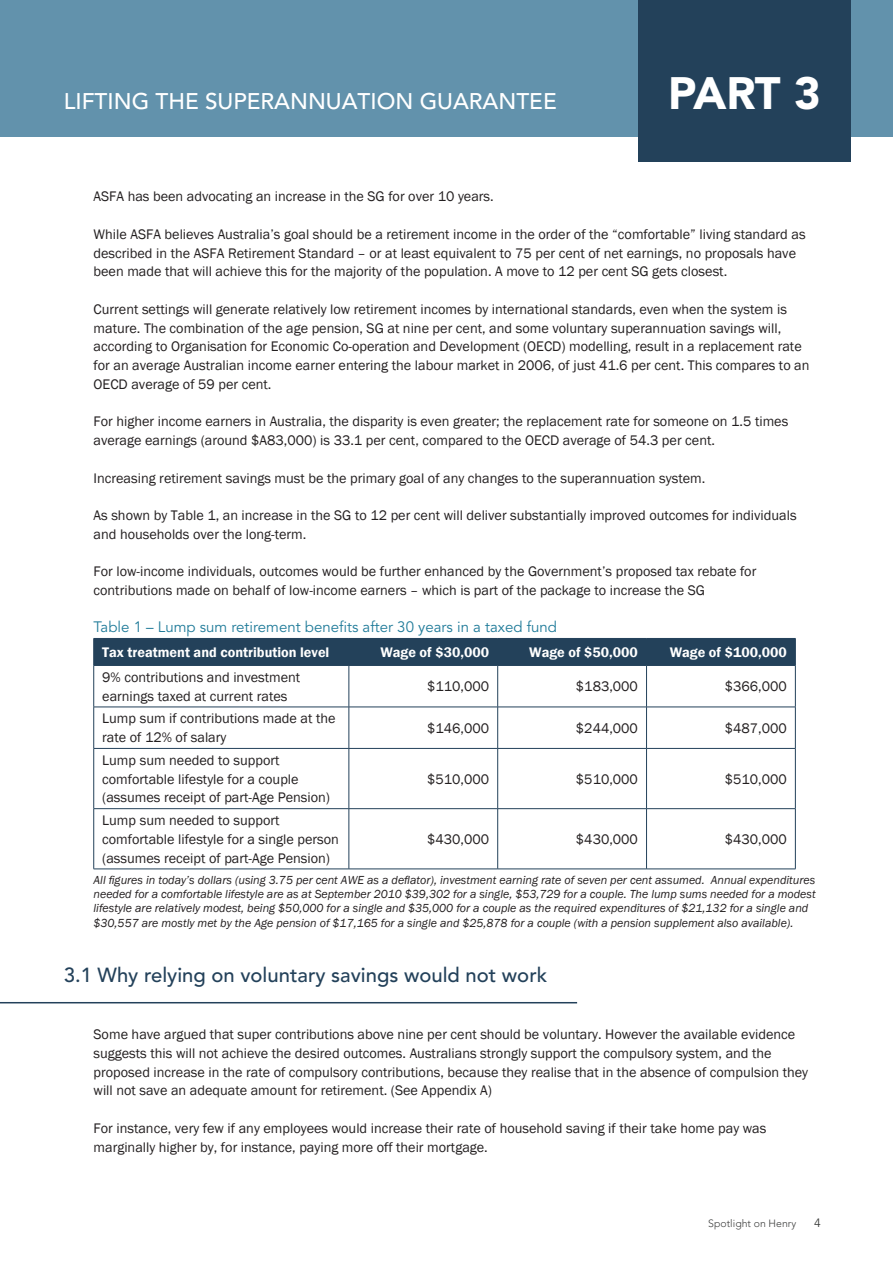
<style>
.page{position:relative;width:893px;height:1263px;background:#fff}
.page>*{position:absolute;margin:0;border:0;box-sizing:border-box;transform-origin:0 0}
.t1{font:900 45px "Avenir";color:#fff}
.t2{font:500 22.5px "Avenir";color:#fff}
.t3{font:500 20.25px "Avenir";color:#23415a}
.t4{font:15px "Avenir";color:#207b99}
.t5{font:14.25px/18.8px "Franklin Gothic";color:#231f20}
.t6{font:600 14.25px "Franklin Gothic";color:#fff}
.t7{font:italic 12px/14.4px "Franklin Gothic";color:#231f20}
.t8{font:12px "Avenir";color:#3d3e3d}
.t9{font:300 10.5px "Avenir";color:#3d3e3d}
</style>
<div class="page">
<div style="left:93px;top:638px;width:703px;height:27px;background:#23415a"></div>
<hr style="left:94px;top:665px;width:255px;height:1px;background:#23415a">
<hr style="left:93px;top:666px;width:1px;height:41px;background:#23415a">
<hr style="left:349px;top:665px;width:149px;height:1px;background:#23415a">
<hr style="left:349px;top:666px;width:1px;height:41px;background:#23415a">
<hr style="left:498px;top:665px;width:148px;height:1px;background:#23415a">
<hr style="left:497px;top:666px;width:1px;height:41px;background:#23415a">
<hr style="left:646px;top:665px;width:149px;height:1px;background:#23415a">
<hr style="left:646px;top:666px;width:1px;height:41px;background:#23415a">
<hr style="left:795px;top:666px;width:1px;height:41px;background:#23415a">
<hr style="left:94px;top:707px;width:255px;height:1px;background:#23415a">
<hr style="left:93px;top:707px;width:1px;height:41px;background:#23415a">
<hr style="left:349px;top:707px;width:149px;height:1px;background:#23415a">
<hr style="left:349px;top:707px;width:1px;height:41px;background:#23415a">
<hr style="left:498px;top:707px;width:148px;height:1px;background:#23415a">
<hr style="left:497px;top:707px;width:1px;height:41px;background:#23415a">
<hr style="left:646px;top:707px;width:149px;height:1px;background:#23415a">
<hr style="left:646px;top:707px;width:1px;height:41px;background:#23415a">
<hr style="left:795px;top:707px;width:1px;height:41px;background:#23415a">
<hr style="left:94px;top:748px;width:255px;height:1px;background:#23415a">
<hr style="left:93px;top:749px;width:1px;height:59px;background:#23415a">
<hr style="left:349px;top:748px;width:149px;height:1px;background:#23415a">
<hr style="left:349px;top:749px;width:1px;height:59px;background:#23415a">
<hr style="left:498px;top:748px;width:148px;height:1px;background:#23415a">
<hr style="left:497px;top:749px;width:1px;height:59px;background:#23415a">
<hr style="left:646px;top:748px;width:149px;height:1px;background:#23415a">
<hr style="left:646px;top:749px;width:1px;height:59px;background:#23415a">
<hr style="left:795px;top:749px;width:1px;height:59px;background:#23415a">
<hr style="left:94px;top:808px;width:255px;height:1px;background:#23415a">
<hr style="left:93px;top:809px;width:1px;height:60px;background:#23415a">
<hr style="left:349px;top:808px;width:149px;height:1px;background:#23415a">
<hr style="left:349px;top:809px;width:1px;height:60px;background:#23415a">
<hr style="left:498px;top:808px;width:148px;height:1px;background:#23415a">
<hr style="left:497px;top:809px;width:1px;height:60px;background:#23415a">
<hr style="left:646px;top:808px;width:149px;height:1px;background:#23415a">
<hr style="left:646px;top:809px;width:1px;height:60px;background:#23415a">
<hr style="left:795px;top:809px;width:1px;height:60px;background:#23415a">
<hr style="left:94px;top:869px;width:255px;height:1px;background:#23415a">
<hr style="left:349px;top:869px;width:149px;height:1px;background:#23415a">
<hr style="left:498px;top:869px;width:148px;height:1px;background:#23415a">
<hr style="left:646px;top:869px;width:149px;height:1px;background:#23415a">
<div style="left:0;top:0;width:893px;height:136px;background:#6292ac"></div>
<div style="left:638px;top:0;width:213px;height:162px;background:#23415a"></div>
<hr style="left:0;top:1002px;width:577px;height:1px;background:#23415a">
<h2 class="t2" style="left:64px;top:91px;width:494px">LIFTING THE SUPERANNUATION GUARANTEE</h2>
<h1 class="t1" style="left:668px;top:67px;width:154px">PART 3</h1>
<p class="t5" style="left:94px;top:188px;width:402px">ASFA has been advocating an increase in the SG for over 10 years.</p>
<p class="t5" style="left:94px;top:225px;width:714px">While ASFA believes Australia’s goal should be a retirement income in the order of the “comfortable” living standard as described in the ASFA Retirement Standard – or at least equivalent to 75 per cent of net earnings, no proposals have been made that will achieve this for the majority of the population. A move to 12 per cent SG gets closest.</p>
<p class="t5" style="left:94px;top:300px;width:717px">Current settings will generate relatively low retirement incomes by international standards, even when the system is mature. The combination of the age pension, SG at nine per cent, and some voluntary superannuation savings will, according to Organisation for Economic Co-operation and Development (OECD) modelling, result in a replacement rate for an average Australian income earner entering the labour market in 2006, of just 41.6 per cent. This compares to an OECD average of 59 per cent.</p>
<p class="t5" style="left:94px;top:413px;width:696px">For higher income earners in Australia, the disparity is even greater; the replacement rate for someone on 1.5 times average earnings (around $A83,000) is 33.1 per cent, compared to the OECD average of 54.3 per cent.</p>
<p class="t5" style="left:94px;top:469px;width:613px">Increasing retirement savings must be the primary goal of any changes to the superannuation system.</p>
<p class="t5" style="left:94px;top:507px;width:705px">As shown by Table 1, an increase in the SG to 12 per cent will deliver substantially improved outcomes for individuals and households over the long-term.</p>
<p class="t5" style="left:94px;top:563px;width:664px">For low-income individuals, outcomes would be further enhanced by the Government’s proposed tax rebate for contributions made on behalf of low-income earners – which is part of the package to increase the SG</p>
<p class="t4" style="left:94px;top:618px;width:465px">Table 1 – Lump sum retirement benefits after 30 years in a taxed fund</p>
<p class="t6" style="left:102px;top:646px;width:229px">Tax treatment and contribution level</p>
<p class="t6" style="left:380px;top:646px;width:110px">Wage of $30,000</p>
<p class="t6" style="left:529px;top:646px;width:110px">Wage of $50,000</p>
<p class="t6" style="left:670px;top:646px;width:119px">Wage of $100,000</p>
<p class="t5" style="left:102px;top:668px;width:200px">9% contributions and investment earnings taxed at current rates</p>
<p class="t5" style="left:427px;top:678px;width:64px">$110,000</p>
<p class="t5" style="left:576px;top:678px;width:64px">$183,000</p>
<p class="t5" style="left:725px;top:678px;width:64px">$366,000</p>
<p class="t5" style="left:102px;top:710px;width:235px">Lump sum if contributions made at the rate of 12% of salary</p>
<p class="t5" style="left:427px;top:719px;width:64px">$146,000</p>
<p class="t5" style="left:576px;top:719px;width:64px">$244,000</p>
<p class="t5" style="left:725px;top:719px;width:64px">$487,000</p>
<p class="t5" style="left:102px;top:751px;width:229px">Lump sum needed to support comfortable lifestyle for a couple (assumes receipt of part-Age Pension)</p>
<p class="t5" style="left:427px;top:770px;width:64px">$510,000</p>
<p class="t5" style="left:576px;top:770px;width:64px">$510,000</p>
<p class="t5" style="left:725px;top:770px;width:64px">$510,000</p>
<p class="t5" style="left:102px;top:812px;width:238px">Lump sum needed to support comfortable lifestyle for a single person (assumes receipt of part-Age Pension)</p>
<p class="t5" style="left:427px;top:830px;width:64px">$430,000</p>
<p class="t5" style="left:576px;top:830px;width:64px">$430,000</p>
<p class="t5" style="left:725px;top:830px;width:64px">$430,000</p>
<p class="t7" style="left:94px;top:872px;width:724px">All figures in today’s dollars (using 3.75 per cent AWE as a deflator), investment earning rate of seven per cent assumed. Annual expenditures needed for a comfortable lifestyle are as at September 2010 $39,302 for a single, $53,729 for a couple. The lump sums needed for a modest lifestyle are relatively modest, being $50,000 for a single and $35,000 for a couple as the required expenditures of $21,132 for a single and $30,557 are mostly met by the Age pension of $17,165 for a single and $25,878 for a couple (with a pension supplement also available).</p>
<h3 class="t3" style="left:64px;top:966px;width:485px">3.1 Why relying on voluntary savings would not work</h3>
<p class="t5" style="left:94px;top:1026px;width:716px">Some have argued that super contributions above nine per cent should be voluntary. However the available evidence suggests this will not achieve the desired outcomes. Australians strongly support the compulsory system, and the proposed increase in the rate of compulsory contributions, because they realise that in the absence of compulsion they will not save an adequate amount for retirement. (See Appendix A)</p>
<p class="t5" style="left:94px;top:1119px;width:674px">For instance, very few if any employees would increase their rate of household saving if their take home pay was marginally higher by, for instance, paying more off their mortgage.</p>
<p class="t9" style="left:708px;top:1218px;width:89px">Spotlight on Henry</p>
<p class="t8" style="left:814px;top:1218px;width:8px">4</p>
</div>
